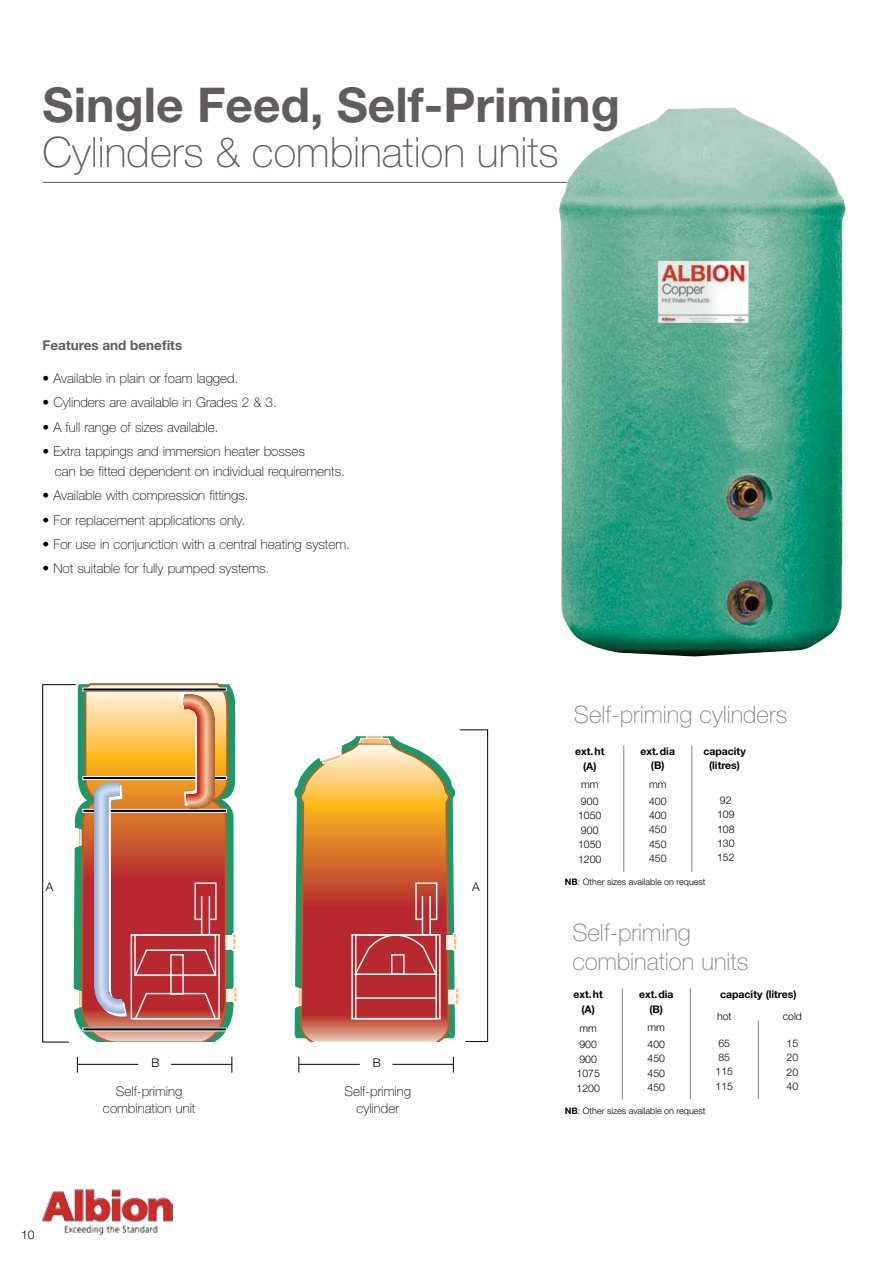
<style>
.page{position:relative;width:893px;height:1263px;background:#fff}
.page>*{position:absolute;margin:0;border:0;box-sizing:border-box;transform-origin:0 0}
.t1{font:700 48px "Helvetica Neue";color:#625d5c}
.t2{font:100 42px "Helvetica Neue";color:#625d5c}
.t3{font:100 24px/28.8px "Helvetica Neue";color:#808285}
.t4{font:100 13.5px/16.8px "Helvetica Neue";color:#000;text-align:center}
.t5{font:700 13.5px "Helvetica Neue";color:#625d5c}
.t6{font:300 12px "Helvetica Neue";color:#000}
.t7{font:300 10.5px/14.4px "Helvetica Neue";color:#000}
.t8{font:700 10.5px/14.4px "Helvetica Neue";color:#000;text-align:center}
.t9{font:300 9px "Helvetica Neue";color:#000}
.s1{font-weight:700}
</style>
<div class="page">
<img style="left:42px;top:1189px;width:130px;height:45px">
<hr style="left:43px;top:182px;width:765px;height:1px;background:#625d5c">
<img style="left:559px;top:107px;width:287px;height:549px">
<svg style="left:80px;top:683px;width:139px;height:353px;background:#897150"></svg>
<div style="left:83px;top:776px;width:144px;height:4px;border:1px solid #fff"></div>
<div style="left:83px;top:809px;width:144px;height:4px;border:1px solid #fff"></div>
<svg style="left:87px;top:684px;width:151px;height:357px;background:#c78061"></svg>
<hr style="left:691px;top:745px;width:1px;height:127px;background:#808285">
<hr style="left:623px;top:745px;width:1px;height:127px;background:#808285">
<hr style="left:690px;top:988px;width:1px;height:111px;background:#808285">
<hr style="left:622px;top:988px;width:1px;height:111px;background:#808285">
<hr style="left:758px;top:1020px;width:1px;height:79px;background:#808285">
<svg style="left:42px;top:684px;width:37px;height:358px"></svg>
<svg style="left:294px;top:729px;width:194px;height:313px"></svg>
<hr style="left:77px;top:1064px;width:61px;height:1px;background:#000">
<hr style="left:171px;top:1064px;width:61px;height:1px;background:#000">
<svg style="left:232px;top:1057px;width:1px;height:16px"></svg>
<svg style="left:77px;top:1057px;width:1px;height:16px"></svg>
<hr style="left:299px;top:1064px;width:61px;height:1px;background:#000">
<hr style="left:392px;top:1064px;width:62px;height:1px;background:#000">
<svg style="left:453px;top:1057px;width:1px;height:16px"></svg>
<svg style="left:299px;top:1057px;width:1px;height:16px"></svg>
<h1 class="t1" style="left:43px;top:75px;width:579px">Single Feed, Self-Priming</h1>
<h2 class="t2" style="left:43px;top:128px;width:518px">Cylinders &amp; combination units</h2>
<p class="t5" style="left:43px;top:337px;width:141px">Features and benefits</p>
<p class="t4" style="left:43px;top:370px;width:197px">• Available in plain or foam lagged.</p>
<p class="t4" style="left:43px;top:394px;width:236px">• Cylinders are available in Grades 2 &amp; 3.</p>
<p class="t4" style="left:43px;top:418px;width:177px">• A full range of sizes available.</p>
<p class="t4" style="left:55px;top:441px;width:292px;line-height:19.8px;text-align:left;text-indent:-12px">• Extra tappings and immersion heater bosses<br>can be fitted dependent on individual requirements.</p>
<p class="t4" style="left:43px;top:487px;width:208px">• Available with compression fittings.</p>
<p class="t4" style="left:43px;top:511px;width:204px">• For replacement applications only.</p>
<p class="t4" style="left:43px;top:536px;width:309px">• For use in conjunction with a central heating system.</p>
<p class="t4" style="left:43px;top:560px;width:229px">• Not suitable for fully pumped systems.</p>
<p class="t6" style="left:46px;top:879px;width:9px">A</p>
<p class="t6" style="left:472px;top:879px;width:9px">A</p>
<p class="t6" style="left:21px;top:1227px;width:15px">10</p>
<p class="t6" style="left:151px;top:1056px;width:10px">B</p>
<p class="t6" style="left:373px;top:1056px;width:10px">B</p>
<p class="t4" style="left:103px;top:1083px;width:94px">Self-priming combination unit</p>
<p class="t4" style="left:344px;top:1083px;width:68px">Self-priming cylinder</p>
<h3 class="t3" style="left:574px;top:700px;width:215px">Self-priming cylinders</h3>
<p class="t8" style="left:640px;top:744px;width:36px">ext.dia (B)</p>
<p class="t7" style="left:649px;top:776px;width:19px;line-height:16.5px">mm<br>400</p>
<p class="t7" style="left:649px;top:808px;width:19px;text-align:justify">400<br>450<br>450<br>450</p>
<p class="t8" style="left:703px;top:744px;width:44px;line-height:13.5px">capacity (litres)</p>
<p class="t8" style="left:575px;top:744px;width:31px">ext.ht (A)</p>
<p class="t7" style="left:581px;top:776px;width:19px;line-height:16.5px">mm<br>900</p>
<p class="t7" style="left:578px;top:808px;width:25px">1050<br>900<br>1050<br>1200</p>
<p class="t7" style="left:717px;top:793px;width:19px">92<br>109<br>108<br>130<br>152</p>
<p class="t9" style="left:565px;top:876px;width:142px"><span class="s1">NB</span>: Other sizes available on request</p>
<h3 class="t3" style="left:572px;top:918px;width:177px">Self-priming combination units</h3>
<p class="t8" style="left:639px;top:987px;width:36px">ext.dia (B)</p>
<p class="t7" style="left:647px;top:1019px;width:19px;line-height:16.5px">mm<br>400</p>
<p class="t7" style="left:647px;top:1051px;width:19px;text-align:justify">450<br>450<br>450</p>
<p class="t8" style="left:720px;top:987px;width:78px">capacity (litres)</p>
<p class="t7" style="left:783px;top:1009px;width:21px">cold</p>
<p class="t7" style="left:786px;top:1036px;width:13px;text-align:justify">15<br>20<br>20<br>40</p>
<p class="t8" style="left:574px;top:987px;width:31px">ext.ht (A)</p>
<p class="t7" style="left:579px;top:1019px;width:19px;line-height:16.5px">mm<br>900</p>
<p class="t7" style="left:577px;top:1051px;width:25px">900<br>1075<br>1200</p>
<p class="t9" style="left:565px;top:1105px;width:142px"><span class="s1">NB</span>: Other sizes available on request</p>
<p class="t7" style="left:717px;top:1009px;width:16px">hot</p>
<p class="t7" style="left:715px;top:1035px;width:19px">65<br>85<br>115<br>115</p>
</div>
